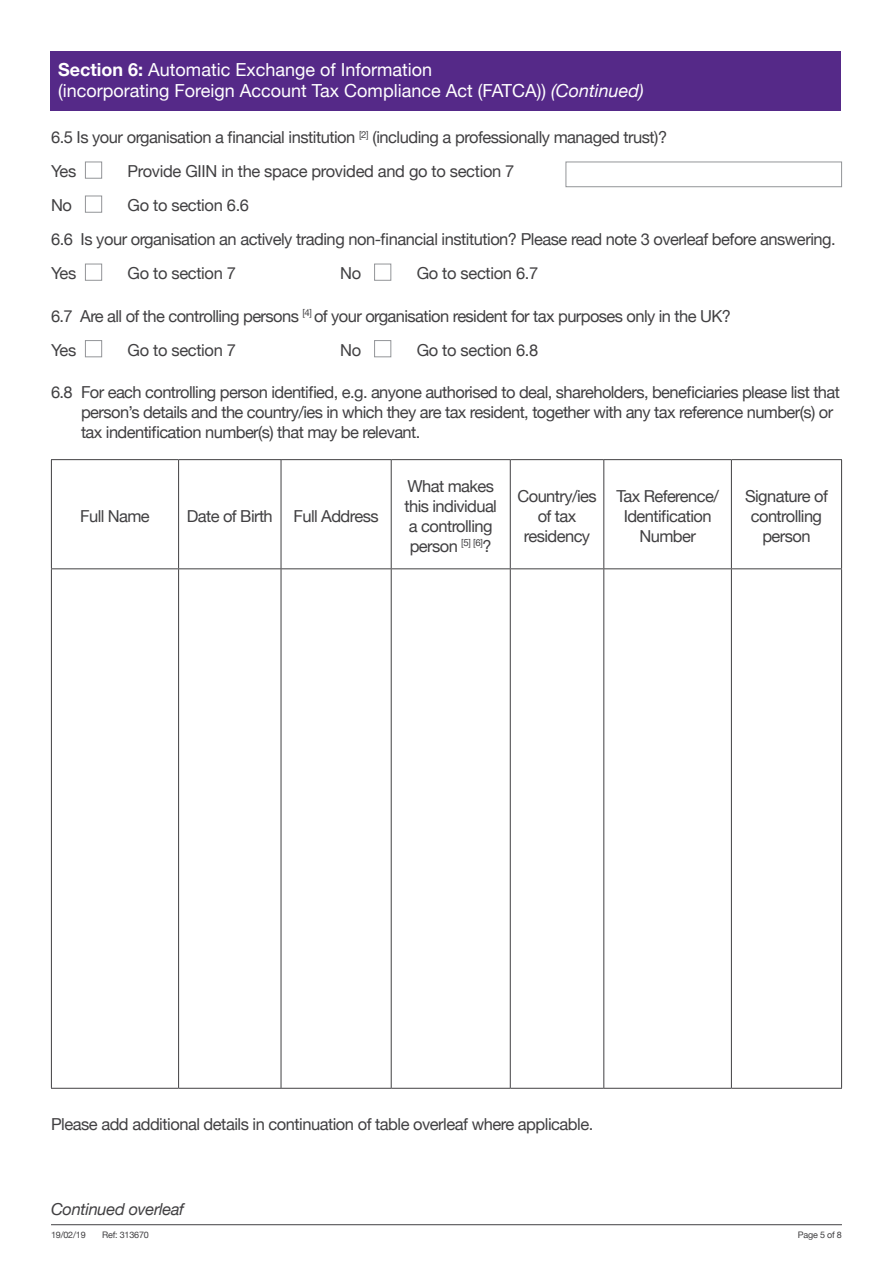
<style>
.page{position:relative;width:893px;height:1263px;background:#fff}
.page>*{position:absolute;margin:0;border:0;box-sizing:border-box;transform-origin:0 0}
.t1{font:18px/21.6px "Helvetica Neue";color:#fff}
.t2{font:16.5px/19.8px "Helvetica Neue";letter-spacing:-.035em;color:#414042;text-align:center}
.t3{font:italic 16.5px "Helvetica Neue";letter-spacing:-.02em;color:#414042}
.t4{font:9px "Helvetica Neue";letter-spacing:-.02em;color:#414042}
.s1{font-weight:700}
.s2{font-style:italic}
</style>
<div class="page">
<hr style="left:51px;top:1224px;width:791px;height:1px;background:#414042">
<div style="left:85px;top:162px;width:17px;height:17px;border:1px solid #939598"></div>
<div style="left:566px;top:162px;width:276px;height:25px;border:1px solid #939598"></div>
<div style="left:85px;top:196px;width:17px;height:17px;border:1px solid #939598"></div>
<div style="left:85px;top:264px;width:17px;height:17px;border:1px solid #939598"></div>
<div style="left:374px;top:264px;width:17px;height:17px;border:1px solid #939598"></div>
<div style="left:50px;top:51px;width:791px;height:60px;background:#552988"></div>
<div style="left:85px;top:340px;width:17px;height:17px;border:1px solid #939598"></div>
<div style="left:374px;top:340px;width:17px;height:17px;border:1px solid #939598"></div>
<hr style="left:51px;top:459px;width:128px;height:1px;background:#414042">
<hr style="left:51px;top:460px;width:1px;height:108px;background:#414042">
<hr style="left:179px;top:459px;width:102px;height:1px;background:#414042">
<hr style="left:178px;top:460px;width:1px;height:108px;background:#414042">
<hr style="left:281px;top:459px;width:110px;height:1px;background:#414042">
<hr style="left:281px;top:460px;width:1px;height:108px;background:#414042">
<hr style="left:391px;top:459px;width:119px;height:1px;background:#414042">
<hr style="left:391px;top:460px;width:1px;height:108px;background:#414042">
<hr style="left:510px;top:459px;width:94px;height:1px;background:#414042">
<hr style="left:510px;top:460px;width:1px;height:108px;background:#414042">
<hr style="left:604px;top:459px;width:127px;height:1px;background:#414042">
<hr style="left:603px;top:460px;width:1px;height:108px;background:#414042">
<hr style="left:731px;top:459px;width:111px;height:1px;background:#414042">
<hr style="left:731px;top:460px;width:1px;height:108px;background:#414042">
<hr style="left:841px;top:460px;width:1px;height:108px;background:#414042">
<hr style="left:51px;top:568px;width:128px;height:1px;background:#414042">
<hr style="left:51px;top:569px;width:1px;height:519px;background:#414042">
<hr style="left:179px;top:568px;width:102px;height:1px;background:#414042">
<hr style="left:178px;top:569px;width:1px;height:519px;background:#414042">
<hr style="left:281px;top:568px;width:110px;height:1px;background:#414042">
<hr style="left:281px;top:569px;width:1px;height:519px;background:#414042">
<hr style="left:391px;top:568px;width:119px;height:1px;background:#414042">
<hr style="left:391px;top:569px;width:1px;height:519px;background:#414042">
<hr style="left:510px;top:568px;width:94px;height:1px;background:#414042">
<hr style="left:510px;top:569px;width:1px;height:519px;background:#414042">
<hr style="left:604px;top:568px;width:127px;height:1px;background:#414042">
<hr style="left:603px;top:569px;width:1px;height:519px;background:#414042">
<hr style="left:731px;top:568px;width:111px;height:1px;background:#414042">
<hr style="left:731px;top:569px;width:1px;height:519px;background:#414042">
<hr style="left:841px;top:569px;width:1px;height:519px;background:#414042">
<hr style="left:51px;top:1088px;width:128px;height:1px;background:#414042">
<hr style="left:179px;top:1088px;width:102px;height:1px;background:#414042">
<hr style="left:281px;top:1088px;width:110px;height:1px;background:#414042">
<hr style="left:391px;top:1088px;width:119px;height:1px;background:#414042">
<hr style="left:510px;top:1088px;width:94px;height:1px;background:#414042">
<hr style="left:604px;top:1088px;width:127px;height:1px;background:#414042">
<hr style="left:731px;top:1088px;width:111px;height:1px;background:#414042">
<p class="t1" style="left:58px;top:58px;width:587px"><span class="s1">Section 6:</span> Automatic Exchange of Information<br>(incorporating Foreign Account Tax Compliance Act (FATCA)) <span class="s2">(Continued)</span></p>
<p class="t2" style="left:51px;top:127px;width:618px">6.5 Is your organisation a financial institution <sup>[2]</sup> (including a professionally managed trust)?</p>
<p class="t2" style="left:51px;top:161px;width:27px">Yes</p>
<p class="t2" style="left:128px;top:161px;width:388px">Provide GIIN in the space provided and go to section 7</p>
<p class="t2" style="left:51px;top:195px;width:23px">No</p>
<p class="t2" style="left:128px;top:195px;width:123px">Go to section 6.6</p>
<p class="t2" style="left:51px;top:229px;width:786px">6.6 Is your organisation an actively trading non-financial institution? Please read note 3 overleaf before answering.</p>
<p class="t2" style="left:51px;top:263px;width:27px">Yes</p>
<p class="t2" style="left:128px;top:263px;width:110px">Go to section 7</p>
<p class="t2" style="left:340px;top:263px;width:23px">No</p>
<p class="t2" style="left:417px;top:263px;width:123px">Go to section 6.7</p>
<p class="t2" style="left:51px;top:306px;width:681px">6.7 Are all of the controlling persons <sup>[4]</sup> of your organisation resident for tax purposes only in the UK?</p>
<p class="t2" style="left:51px;top:340px;width:27px">Yes</p>
<p class="t2" style="left:128px;top:340px;width:110px">Go to section 7</p>
<p class="t2" style="left:340px;top:340px;width:23px">No</p>
<p class="t2" style="left:417px;top:340px;width:123px">Go to section 6.8</p>
<p class="t2" style="left:81px;top:382px;width:760px;text-align:left;text-indent:-30px">6.8 For each controlling person identified, e.g. anyone authorised to deal, shareholders, beneficiaries please list that person’s details and the country/ies in which they are tax resident, together with any tax reference number(s) or tax indentification number(s) that may be relevant.</p>
<p class="t2" style="left:80px;top:506px;width:71px">Full Name</p>
<p class="t2" style="left:187px;top:506px;width:87px">Date of Birth</p>
<p class="t2" style="left:294px;top:506px;width:87px">Full Address</p>
<p class="t2" style="left:404px;top:476px;width:94px">What makes this individual a controlling person <sup>[5]</sup> <sup>[6]</sup>?</p>
<p class="t2" style="left:517px;top:486px;width:81px">Country/ies of tax residency</p>
<p class="t2" style="left:616px;top:486px;width:104px">Tax Reference/<br>Identification<br>Number</p>
<p class="t2" style="left:745px;top:486px;width:84px">Signature of controlling person</p>
<p class="t2" style="left:51px;top:1114px;width:544px">Please add additional details in continuation of table overleaf where applicable.</p>
<p class="t3" style="left:51px;top:1197px;width:135px">Continued overleaf</p>
<p class="t4" style="left:102px;top:1229px;width:48px">Ref: 313670</p>
<p class="t4" style="left:51px;top:1229px;width:36px">19/02/19</p>
<p class="t4" style="left:798px;top:1229px;width:46px">Page 5 of 8</p>
</div>
